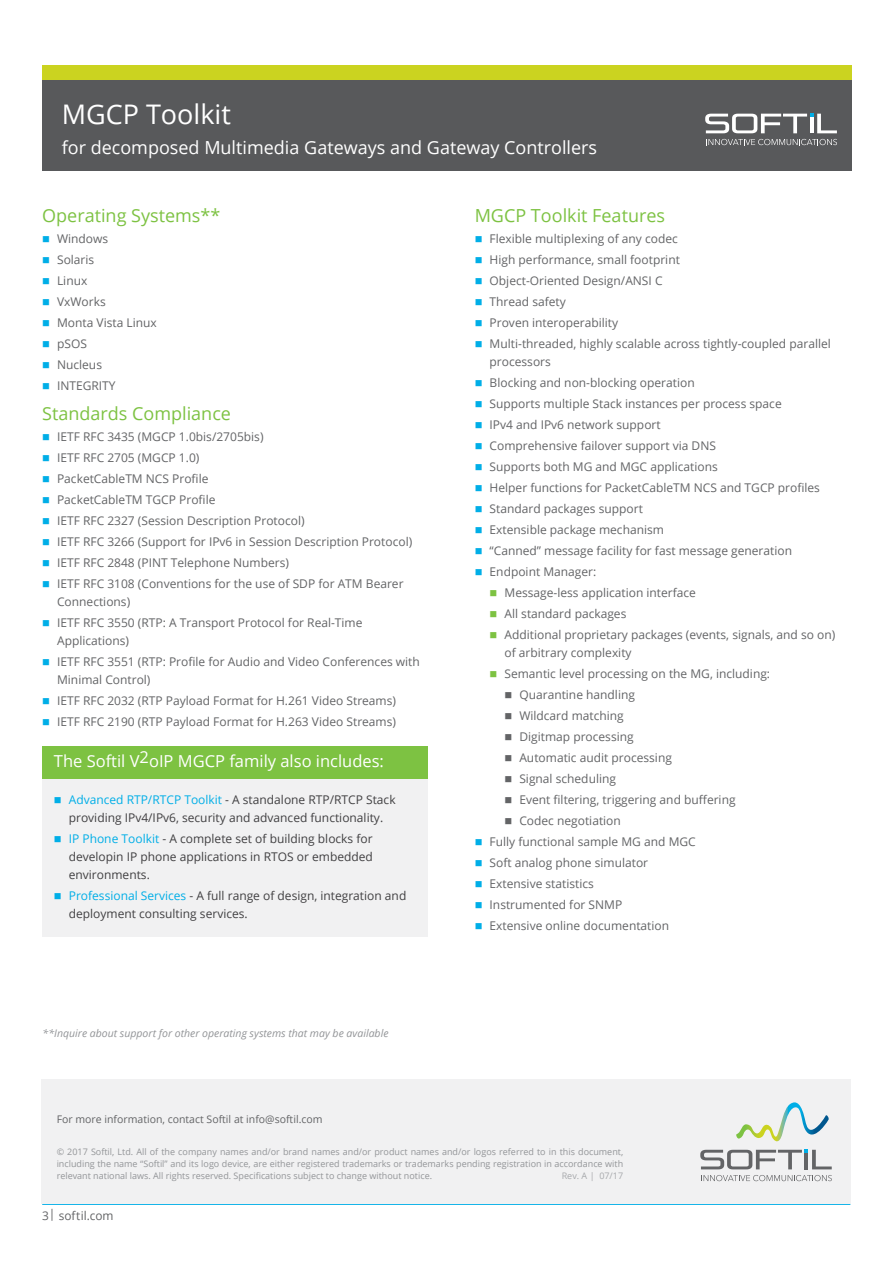
<style>
.page{position:relative;width:893px;height:1263px;background:#fff}
.page>*{position:absolute;margin:0;border:0;box-sizing:border-box;transform-origin:0 0}
.t1{font:27px "Open Sans";color:#fff}
.t2{font:18px "Open Sans";color:#7dc242}
.t3{font:18px "Open Sans";color:#fff}
.t4{font:16.5px "Open Sans";color:#fff}
.t5{font:12px/18px "Open Sans";color:#636466}
.t6{font:12px/18px "Open Sans";color:#414042;text-align:center}
.t7{font:italic 10.5px "Open Sans";color:#939598}
.t8{font:10.5px "Open Sans";color:#636466}
.t9{font:9px/12px "Open Sans";color:#939598;text-align:justify}
.t10{font:9px "Open Sans";color:#a7a9ac}
.s1{color:#00aee7}
.s2{color:#7dc242}
</style>
<div class="page">
<hr style="left:42px;top:1203px;width:808px;height:2px;background:#00aee7">
<div style="left:41px;top:1079px;width:810px;height:125px;background:#f1f1f2"></div>
<div style="left:42px;top:65px;width:810px;height:41px;background:#cbd320"></div>
<div style="left:42px;top:80px;width:810px;height:91px;background:#58595b"></div>
<svg style="left:706px;top:139px;width:131px;height:6px"></svg>
<svg style="left:705px;top:114px;width:132px;height:19px"></svg>
<div style="left:43px;top:746px;width:385px;height:190px;background:#f1f1f2"></div>
<div style="left:43px;top:746px;width:385px;height:33px;background:#7dc242"></div>
<svg style="left:736px;top:1102px;width:93px;height:40px"></svg>
<svg style="left:701px;top:1175px;width:131px;height:6px"></svg>
<svg style="left:700px;top:1150px;width:132px;height:19px"></svg>
<h1 class="t1" style="left:62px;top:96px;width:171px">MGCP Toolkit</h1>
<h2 class="t3" style="left:62px;top:135px;width:537px">for decomposed Multimedia Gateways and Gateway Controllers</h2>
<h2 class="t2" style="left:42px;top:203px;width:180px">Operating Systems**</h2>
<p class="t5" style="left:42px;top:229px;width:68px"><span class="s1">■</span> Windows</p>
<p class="t5" style="left:42px;top:250px;width:54px"><span class="s1">■</span> Solaris</p>
<p class="t5" style="left:42px;top:271px;width:47px"><span class="s1">■</span> Linux</p>
<p class="t5" style="left:42px;top:292px;width:65px"><span class="s1">■</span> VxWorks</p>
<p class="t5" style="left:42px;top:313px;width:116px"><span class="s1">■</span> Monta Vista Linux</p>
<p class="t5" style="left:42px;top:334px;width:46px"><span class="s1">■</span> pSOS</p>
<p class="t5" style="left:42px;top:355px;width:61px"><span class="s1">■</span> Nucleus</p>
<p class="t5" style="left:42px;top:376px;width:75px"><span class="s1">■</span> INTEGRITY</p>
<h2 class="t2" style="left:42px;top:401px;width:190px">Standards Compliance</h2>
<p class="t5" style="left:42px;top:427px;width:223px"><span class="s1">■</span> IETF RFC 3435 (MGCP 1.0bis/2705bis)</p>
<p class="t5" style="left:42px;top:448px;width:159px"><span class="s1">■</span> IETF RFC 2705 (MGCP 1.0)</p>
<p class="t5" style="left:42px;top:469px;width:168px"><span class="s1">■</span> PacketCableTM NCS Profile</p>
<p class="t5" style="left:42px;top:490px;width:175px"><span class="s1">■</span> PacketCableTM TGCP Profile</p>
<p class="t5" style="left:42px;top:511px;width:264px"><span class="s1">■</span> IETF RFC 2327 (Session Description Protocol)</p>
<p class="t5" style="left:42px;top:532px;width:372px"><span class="s1">■</span> IETF RFC 3266 (Support for IPv6 in Session Description Protocol)</p>
<p class="t5" style="left:42px;top:553px;width:248px"><span class="s1">■</span> IETF RFC 2848 (PINT Telephone Numbers)</p>
<p class="t5" style="left:57px;top:574px;width:348px;text-indent:-15px"><span class="s1">■</span> IETF RFC 3108 (Conventions for the use of SDP for ATM Bearer<br>Connections)</p>
<p class="t5" style="left:57px;top:613px;width:307px;text-indent:-15px"><span class="s1">■</span> IETF RFC 3550 (RTP: A Transport Protocol for Real-Time<br>Applications)</p>
<p class="t5" style="left:57px;top:652px;width:364px;text-indent:-15px"><span class="s1">■</span> IETF RFC 3551 (RTP: Profile for Audio and Video Conferences with<br>Minimal Control)</p>
<p class="t5" style="left:42px;top:691px;width:355px"><span class="s1">■</span> IETF RFC 2032 (RTP Payload Format for H.261 Video Streams)</p>
<p class="t5" style="left:42px;top:712px;width:355px"><span class="s1">■</span> IETF RFC 2190 (RTP Payload Format for H.263 Video Streams)</p>
<h3 class="t4" style="left:54px;top:750px;width:332px">The Softil V2oIP MGCP family also includes:</h3>
<p class="t6" style="left:54px;top:791px;width:343px"><span class="s1">■ Advanced RTP/RTCP Toolkit</span> - A standalone RTP/RTCP Stack providing IPv4/IPv6, security and advanced functionality.</p>
<p class="t6" style="left:69px;top:830px;width:306px;text-align:justify;text-indent:-15px"><span class="s1">■ IP Phone Toolkit</span> - A complete set of building blocks for developin IP phone applications in RTOS or embedded environments.</p>
<p class="t6" style="left:69px;top:887px;width:339px;text-align:left;text-indent:-15px"><span class="s1">■ Professional Services</span> - A full range of design, integration and deployment consulting services.</p>
<p class="t7" style="left:43px;top:1026px;width:347px">**Inquire about support for other operating systems that may be available</p>
<h2 class="t2" style="left:475px;top:203px;width:192px">MGCP Toolkit Features</h2>
<p class="t5" style="left:475px;top:229px;width:205px"><span class="s1">■</span> Flexible multiplexing of any codec</p>
<p class="t5" style="left:475px;top:250px;width:207px"><span class="s1">■</span> High performance, small footprint</p>
<p class="t5" style="left:475px;top:271px;width:189px"><span class="s1">■</span> Object-Oriented Design/ANSI C</p>
<p class="t5" style="left:475px;top:292px;width:93px"><span class="s1">■</span> Thread safety</p>
<p class="t5" style="left:475px;top:313px;width:145px"><span class="s1">■</span> Proven interoperability</p>
<p class="t5" style="left:490px;top:334px;width:343px;text-indent:-15px"><span class="s1">■</span> Multi-threaded, highly scalable across tightly-coupled parallel processors</p>
<p class="t5" style="left:475px;top:373px;width:221px"><span class="s1">■</span> Blocking and non-blocking operation</p>
<p class="t5" style="left:475px;top:394px;width:308px"><span class="s1">■</span> Supports multiple Stack instances per process space</p>
<p class="t5" style="left:475px;top:415px;width:187px"><span class="s1">■</span> IPv4 and IPv6 network support</p>
<p class="t5" style="left:475px;top:436px;width:243px"><span class="s1">■</span> Comprehensive failover support via DNS</p>
<p class="t5" style="left:475px;top:457px;width:245px"><span class="s1">■</span> Supports both MG and MGC applications</p>
<p class="t5" style="left:475px;top:478px;width:347px"><span class="s1">■</span> Helper functions for PacketCableTM NCS and TGCP profiles</p>
<p class="t5" style="left:475px;top:499px;width:170px"><span class="s1">■</span> Standard packages support</p>
<p class="t5" style="left:475px;top:520px;width:191px"><span class="s1">■</span> Extensible package mechanism</p>
<p class="t5" style="left:475px;top:541px;width:319px"><span class="s1">■</span> “Canned” message facility for fast message generation</p>
<p class="t5" style="left:475px;top:562px;width:123px"><span class="s1">■</span> Endpoint Manager:</p>
<p class="t5" style="left:490px;top:583px;width:208px"><span class="s2">■</span> Message-less application interface</p>
<p class="t5" style="left:490px;top:604px;width:138px"><span class="s2">■</span> All standard packages</p>
<p class="t5" style="left:504px;top:625px;width:332px;text-indent:-15px"><span class="s2">■</span> Additional proprietary packages (events, signals, and so on) of arbitrary complexity</p>
<p class="t5" style="left:490px;top:664px;width:282px"><span class="s2">■</span> Semantic level processing on the MG, including:</p>
<p class="t5" style="left:504px;top:685px;width:132px">■ Quarantine handling</p>
<p class="t5" style="left:504px;top:706px;width:121px">■ Wildcard matching</p>
<p class="t5" style="left:504px;top:727px;width:131px">■ Digitmap processing</p>
<p class="t5" style="left:504px;top:748px;width:169px">■ Automatic audit processing</p>
<p class="t5" style="left:504px;top:769px;width:113px">■ Signal scheduling</p>
<p class="t5" style="left:504px;top:790px;width:233px">■ Event filtering, triggering and buffering</p>
<p class="t5" style="left:504px;top:811px;width:118px">■ Codec negotiation</p>
<p class="t5" style="left:475px;top:832px;width:223px"><span class="s1">■</span> Fully functional sample MG and MGC</p>
<p class="t5" style="left:475px;top:853px;width:175px"><span class="s1">■</span> Soft analog phone simulator</p>
<p class="t5" style="left:475px;top:874px;width:121px"><span class="s1">■</span> Extensive statistics</p>
<p class="t5" style="left:475px;top:895px;width:149px"><span class="s1">■</span> Instrumented for SNMP</p>
<p class="t5" style="left:475px;top:916px;width:196px"><span class="s1">■</span> Extensive online documentation</p>
<p class="t8" style="left:57px;top:1112px;width:267px">For more information, contact Softil at info@softil.com</p>
<p class="t9" style="left:57px;top:1146px;width:568px">© 2017 Softil, Ltd. All of the company names and/or brand names and/or product names and/or logos referred to in this document, including the name “Softil” and its logo device, are either registered trademarks or trademarks pending registration in accordance with relevant national laws. All rights reserved. Specifications subject to change without notice.</p>
<p class="t10" style="left:562px;top:1170px;width:63px">Rev. A | 07/17</p>
<p class="t5" style="left:42px;top:1206px;width:73px">3| softil.com</p>
</div>
